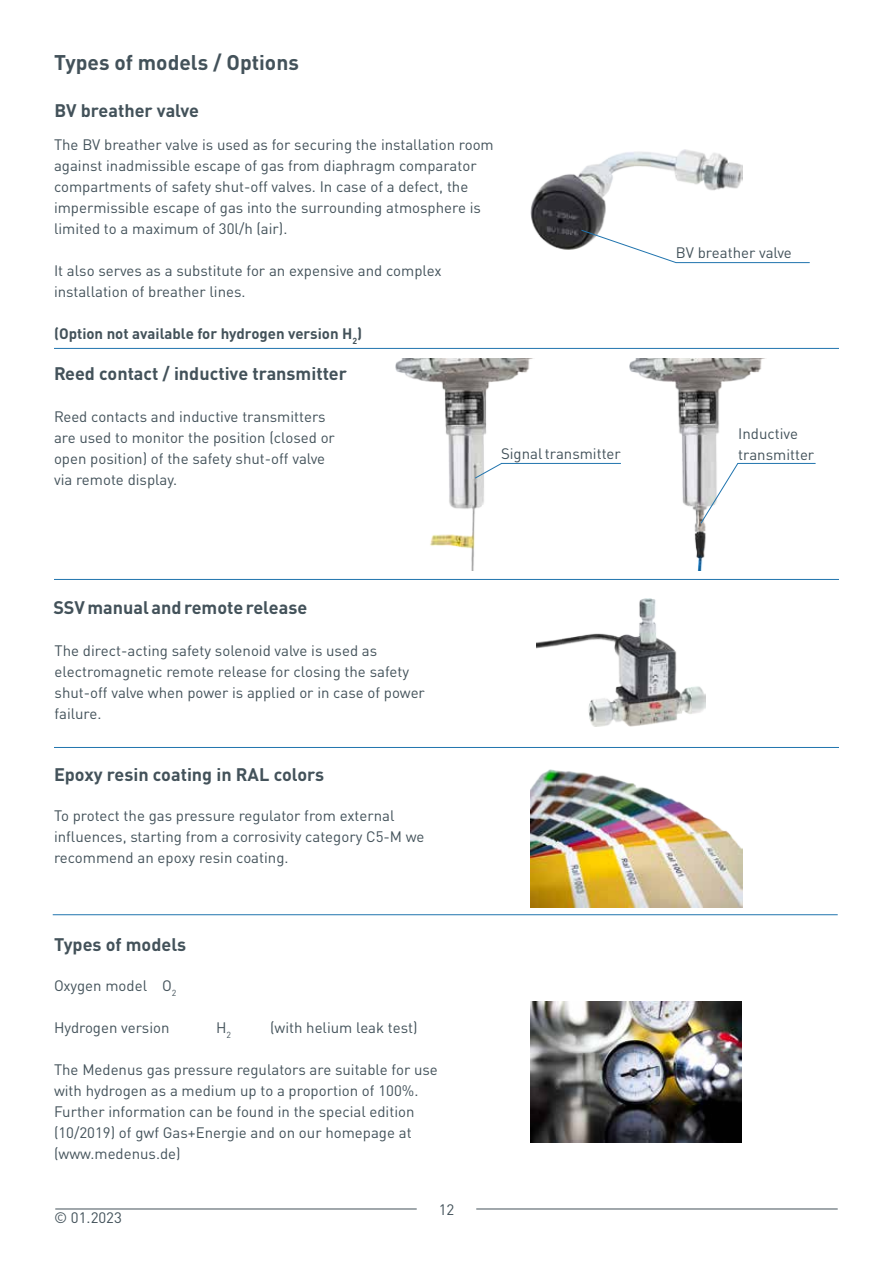
<style>
.page{position:relative;width:893px;height:1263px;background:#fff}
.page>*{position:absolute;margin:0;border:0;box-sizing:border-box;transform-origin:0 0}
.t1{font:700 21px "DIN Pro";color:#43525a}
.t2{font:700 18px "DIN Pro";color:#43525a}
.t3{font:15px/21px "DIN Pro";color:#43525a}
.t4{font:700 15px "DIN Pro";color:#43525a}
</style>
<div class="page">
<hr style="left:55px;top:1209px;width:362px;height:1px;background:#43525a">
<hr style="left:476px;top:1209px;width:362px;height:1px;background:#43525a">
<img style="left:530px;top:149px;width:213px;height:101px">
<img style="left:396px;top:358px;width:139px;height:213px">
<img style="left:629px;top:358px;width:137px;height:213px">
<hr style="left:54px;top:348px;width:785px;height:1px;background:#2074ae">
<hr style="left:54px;top:579px;width:785px;height:1px;background:#2074ae">
<img style="left:536px;top:598px;width:169px;height:128px">
<hr style="left:676px;top:262px;width:134px;height:1px;background:#2074ae">
<svg style="left:580px;top:229px;width:97px;height:35px"></svg>
<hr style="left:738px;top:463px;width:78px;height:1px;background:#2074ae">
<svg style="left:700px;top:462px;width:39px;height:62px"></svg>
<hr style="left:501px;top:463px;width:120px;height:1px;background:#2074ae">
<svg style="left:474px;top:462px;width:29px;height:17px"></svg>
<hr style="left:54px;top:747px;width:785px;height:1px;background:#2074ae">
<hr style="left:53px;top:914px;width:785px;height:1px;background:#2074ae">
<img style="left:530px;top:770px;width:212px;height:137px">
<img style="left:531px;top:1001px;width:211px;height:141px">
<h1 class="t1" style="left:54px;top:45px;width:246px">Types of models / Options</h1>
<p class="t2" style="left:54px;top:96px;width:146px">BV breather valve</p>
<p class="t3" style="left:54px;top:132px;width:441px">The BV breather valve is used as for securing the installation room against inadmissible escape of gas from diaphragm comparator compartments of safety shut-off valves. In case of a defect, the impermissible escape of gas into the surrounding atmosphere is limited to a maximum of 30l/h (air).</p>
<p class="t3" style="left:54px;top:258px;width:389px">It also serves as a substitute for an expensive and complex installation of breather lines.</p>
<p class="t4" style="left:54px;top:321px;width:310px">(Option not available for hydrogen version H<sub>2</sub>)</p>
<p class="t2" style="left:54px;top:359px;width:294px">Reed contact / inductive transmitter</p>
<p class="t3" style="left:676px;top:241px;width:117px">BV breather valve</p>
<p class="t3" style="left:54px;top:405px;width:282px">Reed contacts and inductive transmitters are used to monitor the position (closed or open position) of the safety shut-off valve via remote display.</p>
<p class="t3" style="left:738px;top:421px;width:61px">Inductive</p>
<p class="t3" style="left:501px;top:442px;width:121px">Signal transmitter</p>
<p class="t3" style="left:738px;top:442px;width:78px">transmitter</p>
<p class="t2" style="left:53px;top:592px;width:255px">SSV manual and remote release</p>
<p class="t3" style="left:55px;top:639px;width:372px">The direct-acting safety solenoid valve is used as electromagnetic remote release for closing the safety shut-off valve when power is applied or in case of power failure.</p>
<p class="t2" style="left:54px;top:759px;width:272px">Epoxy resin coating in RAL colors</p>
<p class="t3" style="left:54px;top:803px;width:372px">To protect the gas pressure regulator from external influences, starting from a corrosivity category C5-M we recommend an epoxy resin coating.</p>
<p class="t2" style="left:54px;top:929px;width:134px">Types of models</p>
<p class="t3" style="left:54px;top:974px;width:124px">Oxygen model O<sub>2</sub></p>
<p class="t3" style="left:54px;top:1016px;width:117px">Hydrogen version</p>
<p class="t3" style="left:216px;top:1016px;width:17px">H<sub>2</sub></p>
<p class="t3" style="left:270px;top:1016px;width:149px">(with helium leak test)</p>
<p class="t3" style="left:54px;top:1058px;width:385px">The Medenus gas pressure regulators are suitable for use with hydrogen as a medium up to a proportion of 100%.<br>Further information can be found in the special edition (10/2019) of gwf Gas+Energie and on our homepage at (www.medenus.de)</p>
<p class="t3" style="left:54px;top:1205px;width:69px">© 01.2023</p>
<p class="t3" style="left:439px;top:1197px;width:17px">12</p>
</div>
